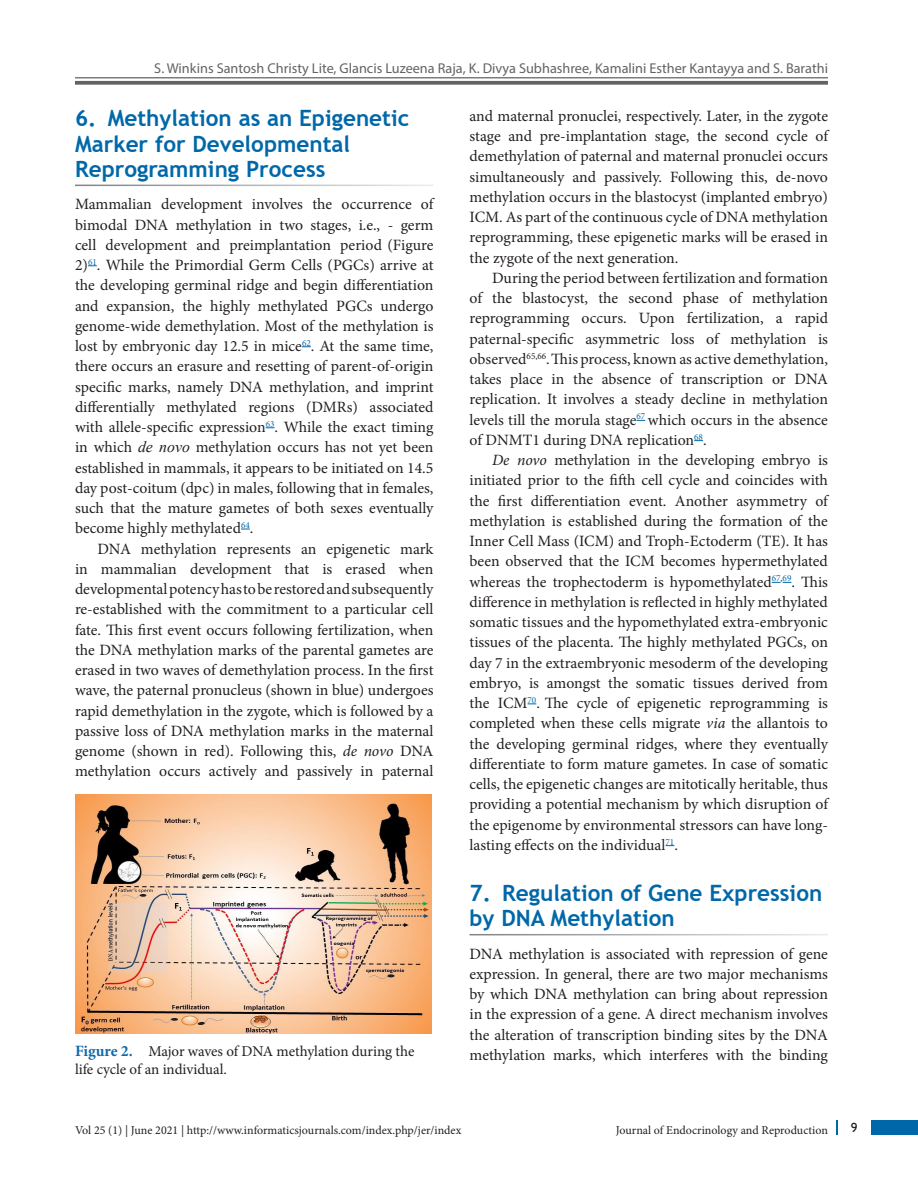
<style>
.page{position:relative;width:918px;height:1188px;background:#fff}
.page>*{position:absolute;margin:0;border:0;box-sizing:border-box;transform-origin:0 0}
.t1{font:700 22.5px/25.5px "Trebuchet MS";color:#0068a9}
.Text_Ind{font:15.75px/20.2px "Minion Pro";color:#231f20;text-align:justify}
.Text{font:15.75px/20.2px "Minion Pro";color:#231f20;text-align:justify}
.FigureTitle{font:15px "Minion Pro";letter-spacing:-.005em;color:#231f20}
.t2{font:14.25px "Myriad Pro";color:#636366}
.t3{font:13.5px "Gill Sans";color:#231f20}
.t4{font:12px "Minion Pro";color:#231f20}
.s1{font-family:"Times New Roman";font-style:italic}
.s2{font-style:italic}
.s3{font-weight:700;font-size:15.75px;color:#0f69ab}
</style>
<div class="page">
<hr style="left:75px;top:77px;width:753px;height:1px;background:#636366">
<svg style="left:75px;top:81px;width:753px;height:4px;background:#6f6f72"></svg>
<div style="left:872px;top:1120px;width:46px;height:15px;background:#0068a9"></div>
<svg style="left:836px;top:1120px;width:1px;height:15px"></svg>
<svg style="left:772px;top:582px;width:19px;height:1px"></svg>
<img style="left:75px;top:794px;width:357px;height:240px">
<p class="t2" style="left:154px;top:59px;width:675px">S. Winkins Santosh Christy Lite, Glancis Luzeena Raja, K. Divya Subhashree, Kamalini Esther Kantayya and S. Barathi</p>
<h1 class="t1" style="left:75px;top:105px;width:336px">6. Methylation as an Epigenetic<br>Marker for Developmental<br>Reprogramming Process</h1>
<p class="Text" style="left:75px;top:194px;width:360px">Mammalian development involves the occurrence of bimodal DNA methylation in two stages, i.e., - germ cell development and preimplantation period (Figure 2)<sup>61</sup>. While the Primordial Germ Cells (PGCs) arrive at the developing germinal ridge and begin differentiation and expansion, the highly methylated PGCs undergo genome-wide demethylation. Most of the methylation is lost by embryonic day 12.5 in mice<sup>62</sup>. At the same time, there occurs an erasure and resetting of parent-of-origin specific marks, namely DNA methylation, and imprint differentially methylated regions (DMRs) associated with allele-specific expression<sup>63</sup>. While the exact timing in which <span class="s1">de novo</span> methylation occurs has not yet been established in mammals, it appears to be initiated on 14.5 day post-coitum (dpc) in males, following that in females, such that the mature gametes of both sexes eventually become highly methylated<sup>64</sup>.</p>
<p class="Text_Ind" style="left:75px;top:539px;width:360px;text-indent:22px">DNA methylation represents an epigenetic mark in mammalian development that is erased when developmental potency has to be restored and subsequently re-established with the commitment to a particular cell fate. This first event occurs following fertilization, when the DNA methylation marks of the parental gametes are erased in two waves of demethylation process. In the first wave, the paternal pronucleus (shown in blue) undergoes rapid demethylation in the zygote, which is followed by a passive loss of DNA methylation marks in the maternal genome (shown in red). Following this, <span class="s2">de novo</span> DNA methylation occurs actively and passively in paternal</p>
<p class="Text_Ind" style="left:470px;top:106px;width:360px">and maternal pronuclei, respectively. Later, in the zygote stage and pre-implantation stage, the second cycle of demethylation of paternal and maternal pronuclei occurs simultaneously and passively. Following this, de-novo methylation occurs in the blastocyst (implanted embryo)<br>ICM. As part of the continuous cycle of DNA methylation reprogramming, these epigenetic marks will be erased in the zygote of the next generation.</p>
<p class="Text_Ind" style="left:470px;top:268px;width:360px;text-indent:22px">During the period between fertilization and formation of the blastocyst, the second phase of methylation reprogramming occurs. Upon fertilization, a rapid paternal-specific asymmetric loss of methylation is observed<sup>65,66</sup>.This process, known as active demethylation, takes place in the absence of transcription or DNA replication. It involves a steady decline in methylation levels till the morula stage<sup>67</sup> which occurs in the absence of DNMT1 during DNA replication<sup>68</sup>.</p>
<p class="Text_Ind" style="left:470px;top:450px;width:360px;text-indent:22px"><span class="s2">De novo</span> methylation in the developing embryo is initiated prior to the fifth cell cycle and coincides with the first differentiation event. Another asymmetry of methylation is established during the formation of the Inner Cell Mass (ICM) and Troph-Ectoderm (TE). It has been observed that the ICM becomes hypermethylated whereas the trophectoderm is hypomethylated<sup>67</sup><sup>,</sup><sup>69</sup>. This difference in methylation is reflected in highly methylated somatic tissues and the hypomethylated extra-embryonic tissues of the placenta. The highly methylated PGCs, on day 7 in the extraembryonic mesoderm of the developing embryo, is amongst the somatic tissues derived from the ICM<sup>70</sup>. The cycle of epigenetic reprogramming is completed when these cells migrate <span class="s2">via</span> the allantois to the developing germinal ridges, where they eventually differentiate to form mature gametes. In case of somatic cells, the epigenetic changes are mitotically heritable, thus providing a potential mechanism by which disruption of the epigenome by environmental stressors can have long&shy;lasting effects on the individual<sup>71</sup>.</p>
<h1 class="t1" style="left:470px;top:880px;width:354px">7. Regulation of Gene Expression by DNA Methylation</h1>
<p class="Text" style="left:470px;top:944px;width:360px">DNA methylation is associated with repression of gene expression. In general, there are two major mechanisms by which DNA methylation can bring about repression in the expression of a gene. A direct mechanism involves the alteration of transcription binding sites by the DNA</p>
<p class="FigureTitle" style="left:75px;top:1041px;width:341px"><span class="s3">Figure 2.</span> Major waves of DNA methylation during the</p>
<p class="Text" style="left:470px;top:1045px;width:360px">methylation marks, which interferes with the binding</p>
<p class="FigureTitle" style="left:75px;top:1059px;width:153px">life cycle of an individual.</p>
<p class="t4" style="left:75px;top:1122px;width:388px">Vol 25 (1) | June 2021 | http://www.informaticsjournals.com/index.php/jer/index</p>
<p class="t4" style="left:616px;top:1122px;width:214px">Journal of Endocrinology and Reproduction</p>
<p class="t3" style="left:851px;top:1119px;width:8px">9</p>
</div>
